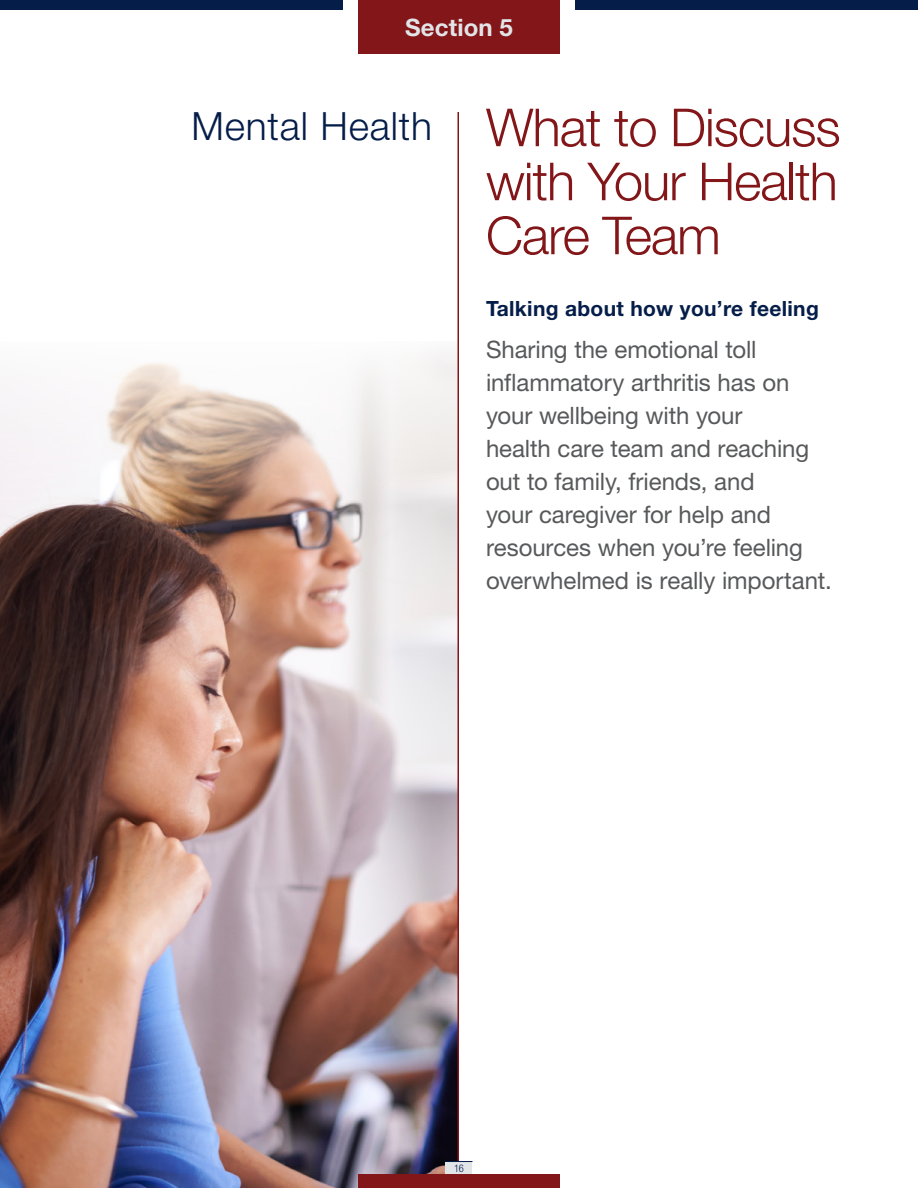
<style>
.page{position:relative;width:918px;height:1188px;background:#fff}
.page>*{position:absolute;margin:0;border:0;box-sizing:border-box;transform-origin:0 0}
.t1{font:300 52.5px/54px "Helvetica Neue LT Std";letter-spacing:-.02em;color:#831618;text-align:justify}
.t2{font:300 39px "Helvetica Neue LT Std";letter-spacing:.02em;color:#051d49}
.t3{font:24px/33px "Helvetica Neue LT Std";letter-spacing:-.005em;color:#58595b}
.t4{font:700 24px "Helvetica Neue LT Std";letter-spacing:.005em;color:#e2e5e8}
.t5{font:700 21px "Helvetica Neue LT Std";letter-spacing:.015em;color:#051d49}
.t6{font:300 condensed 10.5px "Helvetica Neue LT Std";color:#051d49}
</style>
<div class="page">
<img style="left:0;top:341px;width:458px;height:847px">
<div style="left:0;top:0;width:343px;height:10px;background:#051d49"></div>
<div style="left:575px;top:0;width:343px;height:10px;background:#051d49"></div>
<div style="left:446px;top:1162px;width:26px;height:13px;background:#e2e5e8"></div>
<div style="left:358px;top:1175px;width:202px;height:13px;background:#831618"></div>
<div style="left:358px;top:0;width:202px;height:54px;background:#831618"></div>
<hr style="left:458px;top:112px;width:1px;height:1049px;background:#831618">
<svg style="left:446px;top:1161px;width:26px;height:1px"></svg>
<p class="t4" style="left:405px;top:12px;width:109px">Section 5</p>
<p class="t4" style="left:500px;top:12px;width:15px">1</p>
<h2 class="t2" style="left:191px;top:102px;width:242px">Mental Health</h2>
<h1 class="t1" style="left:486px;top:99px;width:356px">What to Discuss with Your Health Care Team</h1>
<p class="t5" style="left:486px;top:296px;width:334px">Talking about how you’re feeling</p>
<p class="t3" style="left:486px;top:333px;width:347px">Sharing the emotional toll inflammatory arthritis has on your wellbeing with your<br>health care team and reaching out to family, friends, and<br>your caregiver for help and resources when you’re feeling overwhelmed is really important.</p>
<p class="t6" style="left:454px;top:1162px;width:11px">16</p>
</div>
